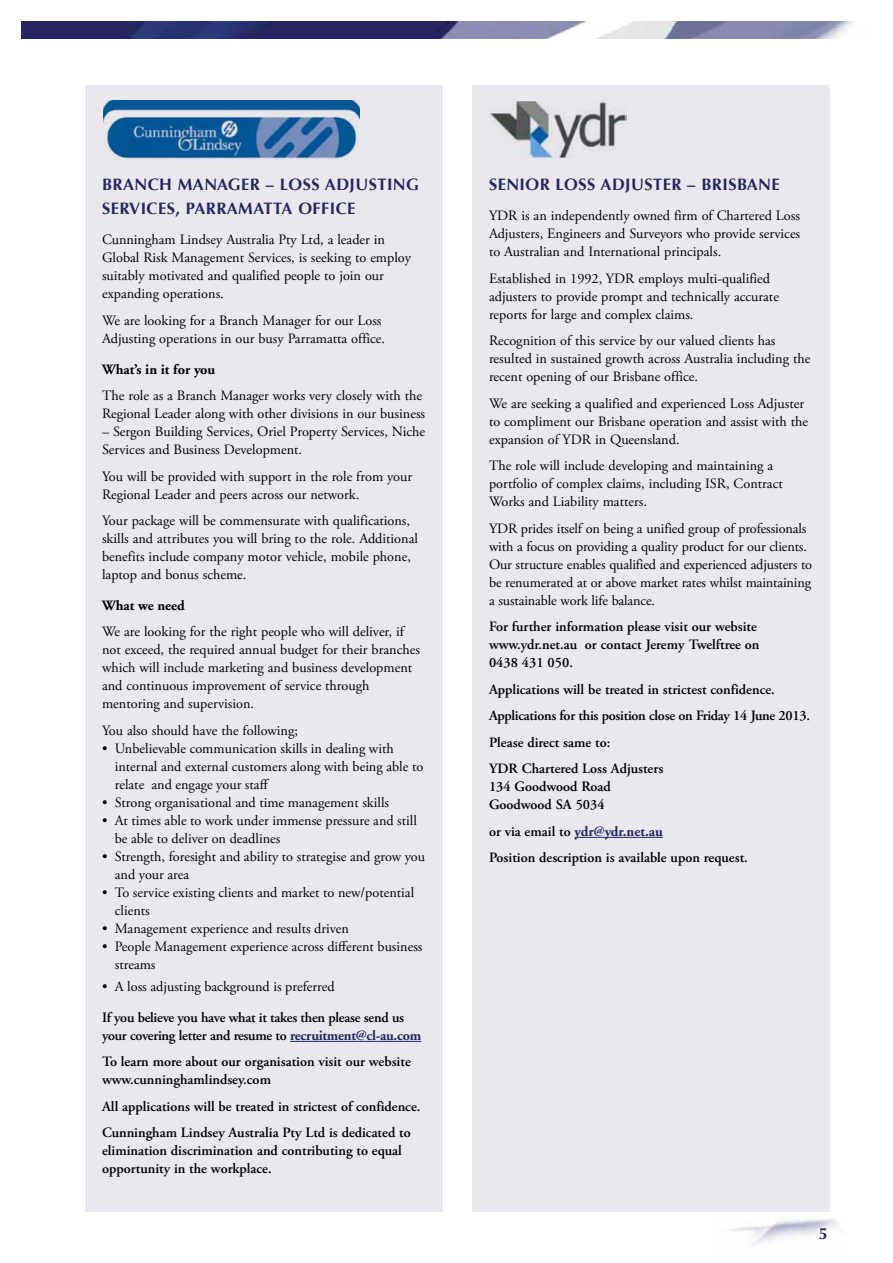
<style>
.page{position:relative;width:893px;height:1263px;background:#fff}
.page>*{position:absolute;margin:0;border:0;box-sizing:border-box;transform-origin:0 0}
.t1{font:700 16.5px "Optima";letter-spacing:.025em;color:#242760}
.t2{font:700 16.2px "Optima";color:#242760}
.t3{font:14.25px/18px "Adobe Garamond Pro";color:#000}
.t4{font:600 14.25px/18px "Adobe Garamond Pro";color:#000}
.t5{font:600 14.25px/18px "Adobe Garamond Pro";letter-spacing:-.02em;color:#000}
.t6{font:700 14.25px "Adobe Garamond";color:#242760}
.t7{font:700 14.25px "Adobe Garamond";color:#000}
.s1{font-family:"Adobe Garamond";font-weight:700;color:#242760}
.s2{font-family:"Adobe Garamond Pro";font-weight:600;color:#000}
</style>
<div class="page">
<img style="left:731px;top:1218px;width:106px;height:28px">
<img style="left:21px;top:21px;width:833px;height:17px">
<div style="left:472px;top:85px;width:357px;height:1127px;background:#eae8ee"></div>
<hr style="left:575px;top:837px;width:88px;height:1px;background:#242760">
<div style="left:85px;top:85px;width:357px;height:1127px;background:#eae8ee"></div>
<hr style="left:290px;top:1041px;width:131px;height:1px;background:#242760">
<img style="left:489px;top:101px;width:138px;height:58px">
<img style="left:103px;top:101px;width:257px;height:58px">
<p class="t1" style="left:102px;top:174px;width:104px">BRANCH MANAG</p>
<p class="t1" style="left:241px;top:174px;width:106px">ER – LOSS ADJU</p>
<p class="t1" style="left:369px;top:174px;width:38px">STING</p>
<p class="t1" style="left:102px;top:198px;width:139px">SERVICES, PARRAMA</p>
<p class="t1" style="left:264px;top:198px;width:93px">TTA OFFICE</p>
<p class="t3" style="left:102px;top:231px;width:310px">Cunningham Lindsey Australia Pty Ltd, a leader in Global Risk Management Services, is seeking to employ suitably motivated and qualified people to join our expanding operations.</p>
<p class="t3" style="left:102px;top:312px;width:284px">We are looking for a Branch Manager for our Loss<br>Adjusting operations in our busy Parramatta office.</p>
<p class="t7" style="left:102px;top:361px;width:115px">What’s in it for you</p>
<p class="t3" style="left:102px;top:387px;width:325px">The role as a Branch Manager works very closely with the<br>Regional Leader along with other divisions in our business</p>
<p class="t3" style="left:102px;top:423px;width:324px">– Sergon Building Services, Oriel Property Services, Niche<br>Services and Business Development.</p>
<p class="t3" style="left:102px;top:468px;width:312px">You will be provided with support in the role from your<br>Regional Leader and peers across our network.</p>
<p class="t3" style="left:102px;top:512px;width:317px">Your package will be commensurate with qualifications, skills and attributes you will bring to the role. Additional benefits include company motor vehicle, mobile phone, laptop and bonus scheme.</p>
<p class="t7" style="left:102px;top:597px;width:84px">What we need</p>
<p class="t3" style="left:102px;top:623px;width:319px">We are looking for the right people who will deliver, if not exceed, the required annual budget for their branches which will include marketing and business development and continuous improvement of service through mentoring and supervision.</p>
<p class="t3" style="left:102px;top:722px;width:197px">You also should have the following;</p>
<p class="t3" style="left:115px;top:740px;width:310px;text-indent:-13px">• Unbelievable communication skills in dealing with internal and external customers along with being able to relate and engage your staff</p>
<p class="t3" style="left:102px;top:794px;width:289px">• Strong organisational and time management skills</p>
<p class="t3" style="left:115px;top:812px;width:304px;text-indent:-13px">• At times able to work under immense pressure and still be able to deliver on deadlines</p>
<p class="t3" style="left:115px;top:848px;width:312px;text-indent:-13px">• Strength, foresight and ability to strategise and grow you and your area</p>
<p class="t3" style="left:115px;top:884px;width:301px;text-indent:-13px">• To service existing clients and market to new/potential clients</p>
<p class="t3" style="left:102px;top:920px;width:249px">• Management experience and results driven</p>
<p class="t3" style="left:115px;top:938px;width:309px;text-indent:-13px">• People Management experience across different business streams</p>
<p class="t3" style="left:102px;top:978px;width:234px">• A loss adjusting background is preferred</p>
<p class="t5" style="left:102px;top:1008px;width:321px">If you believe you have what it takes then please send us your covering letter and resume to <span class="s1">recruitment@cl-au.com</span></p>
<p class="t4" style="left:102px;top:1053px;width:310px">To learn more about our organisation visit our website www.cunninghamlindsey.com</p>
<p class="t4" style="left:102px;top:1093px;width:320px;line-height:26.5px">All applications will be treated in strictest of confidence.<br>Cunningham Lindsey Australia Pty Ltd is dedicated to</p>
<p class="t4" style="left:102px;top:1142px;width:301px">elimination discrimination and contributing to equal opportunity in the workplace.</p>
<p class="t1" style="left:489px;top:174px;width:166px">SENIOR LOSS ADJUSTER</p>
<p class="t1" style="left:687px;top:174px;width:92px">– BRISBANE</p>
<p class="t3" style="left:489px;top:207px;width:313px;text-align:justify">YDR is an independently owned firm of Chartered Loss Adjusters, Engineers and Surveyors who provide services to Australian and International principals.</p>
<p class="t3" style="left:489px;top:270px;width:291px">Established in 1992, YDR employs multi-qualified adjusters to provide prompt and technically accurate reports for large and complex claims.</p>
<p class="t3" style="left:489px;top:332px;width:323px">Recognition of this service by our valued clients has resulted in sustained growth across Australia including the recent opening of our Brisbane office.</p>
<p class="t3" style="left:489px;top:395px;width:320px">We are seeking a qualified and experienced Loss Adjuster to compliment our Brisbane operation and assist with the expansion of YDR in Queensland.</p>
<p class="t3" style="left:489px;top:457px;width:295px">The role will include developing and maintaining a portfolio of complex claims, including ISR, Contract<br>Works and Liability matters.</p>
<p class="t3" style="left:489px;top:520px;width:325px">YDR prides itself on being a unified group of professionals with a focus on providing a quality product for our clients.<br>Our structure enables qualified and experienced adjusters to be renumerated at or above market rates whilst maintaining a sustainable work life balance.</p>
<p class="t4" style="left:489px;top:618px;width:272px">For further information please visit our website www.ydr.net.au or contact Jeremy Twelftree on<br>0438 431 050.</p>
<p class="t4" style="left:489px;top:676px;width:323px;line-height:26.5px">Applications will be treated in strictest confidence.<br>Applications for this position close on Friday 14 June 2013.<br>Please direct same to:<br>YDR Chartered Loss Adjusters</p>
<p class="t4" style="left:489px;top:778px;width:123px">134 Goodwood Road<br>Goodwood SA 5034</p>
<p class="t6" style="left:489px;top:824px;width:175px"><span class="s2">or via email to</span> ydr@ydr.net.au</p>
<p class="t4" style="left:489px;top:849px;width:260px">Position description is available upon request.</p>
<p class="t2" style="left:819px;top:1224px;width:10px">5</p>
</div>
